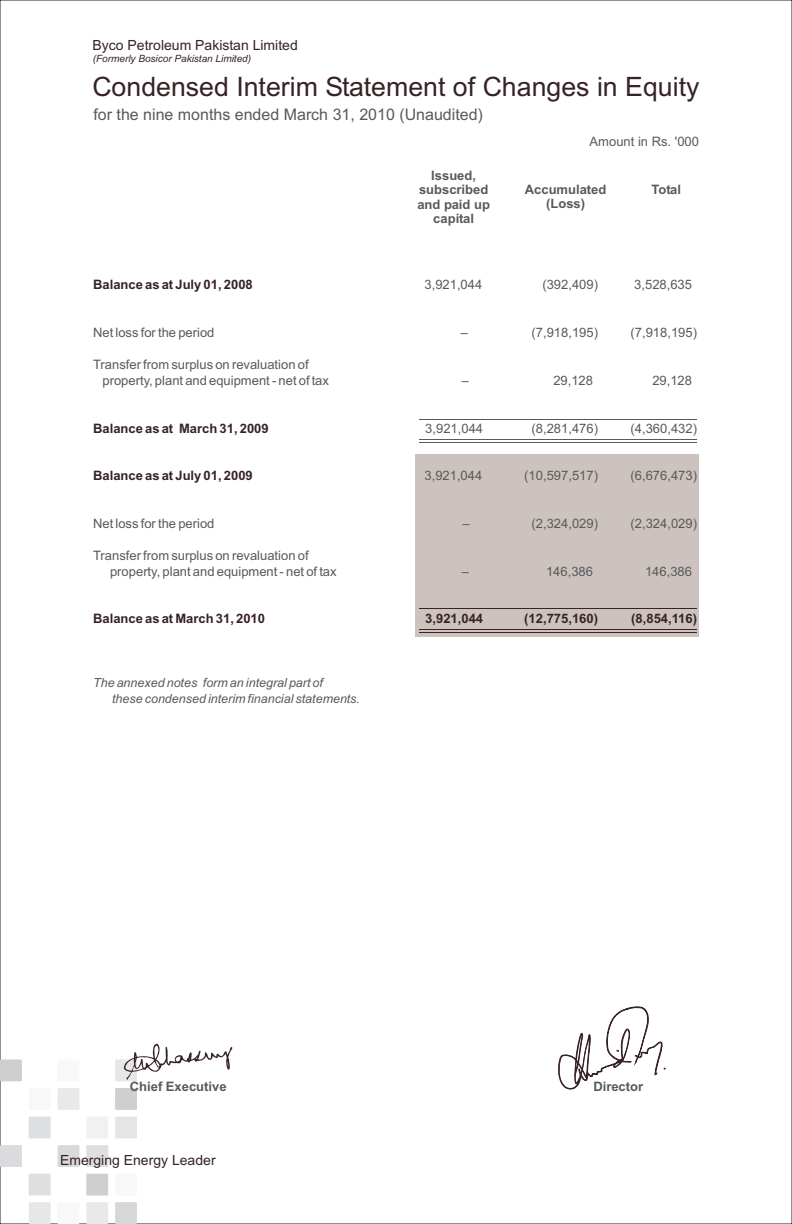
<style>
.page{position:relative;width:792px;height:1224px;background:#fff}
.page>*{position:absolute;margin:0;border:0;box-sizing:border-box;transform-origin:0 0}
.t1{font:26.8px "Arial";color:#372225}
.t2{font:16px "Arial";color:#58595b}
.t3{font:14px "Arial";color:#372225}
.t4{font:13px/16px "Arial";color:#58595b}
.t5{font:700 13px "Arial";color:#372225}
.t6{font:700 13px/14.6px "Arial";color:#58595b;text-align:center}
.t7{font:italic 12.4px/16px "Arial";color:#58595b}
.t8{font:italic 10px "Arial";color:#372225}
</style>
<div class="page">
<div style="left:0;top:1059px;width:22px;height:22px;background:#cdcfd0"></div>
<div style="left:115px;top:1059px;width:22px;height:22px;background:#e6e7e8"></div>
<svg style="left:58px;top:1088px;width:21px;height:22px"></svg>
<svg style="left:115px;top:1088px;width:22px;height:22px"></svg>
<svg style="left:29px;top:1117px;width:22px;height:21px"></svg>
<svg style="left:87px;top:1117px;width:21px;height:21px"></svg>
<svg style="left:115px;top:1117px;width:22px;height:21px"></svg>
<svg style="left:0;top:1145px;width:22px;height:22px"></svg>
<svg style="left:58px;top:1145px;width:21px;height:22px"></svg>
<svg style="left:86px;top:1145px;width:22px;height:22px"></svg>
<svg style="left:29px;top:1174px;width:22px;height:22px"></svg>
<svg style="left:86px;top:1174px;width:22px;height:22px"></svg>
<svg style="left:29px;top:1202px;width:22px;height:22px"></svg>
<svg style="left:86px;top:1202px;width:22px;height:22px"></svg>
<div style="left:115px;top:1202px;width:22px;height:22px;background:#d5d7d8"></div>
<div style="left:415px;top:455px;width:283px;height:182px;background:#ccc2be"></div>
<hr style="left:419px;top:609px;width:278px;height:1px;background:#372225">
<hr style="left:419px;top:629px;width:278px;height:1px;background:#372225">
<hr style="left:419px;top:632px;width:278px;height:1px;background:#372225">
<hr style="left:419px;top:419px;width:278px;height:1px;background:#58595b">
<hr style="left:419px;top:439px;width:278px;height:1px;background:#58595b">
<hr style="left:419px;top:442px;width:278px;height:1px;background:#58595b">
<svg style="left:124px;top:1043px;width:108px;height:37px"></svg>
<svg style="left:558px;top:1006px;width:108px;height:84px"></svg>
<p class="t3" style="left:93px;top:40px;width:207px">Byco Petroleum Pakistan Limited</p>
<p class="t8" style="left:93px;top:55px;width:160px">(Formerly Bosicor Pakistan Limited)</p>
<h1 class="t1" style="left:92px;top:77px;width:609px">Condensed Interim Statement of Changes in Equity</h1>
<p class="t4" style="left:590px;top:135px;width:111px">Amount in Rs. '000</p>
<p class="t6" style="left:525px;top:183px;width:83px">Accumulated (Loss)</p>
<p class="t6" style="left:651px;top:184px;width:31px">Total</p>
<p class="t2" style="left:93px;top:108px;width:391px">for the nine months ended March 31, 2010 (Unaudited)</p>
<p class="t6" style="left:417px;top:169px;width:74px">Issued, subscribed and paid up capital</p>
<p class="t5" style="left:93px;top:280px;width:161px">Balance as at July 01, 2008</p>
<p class="t4" style="left:425px;top:278px;width:59px">3,921,044</p>
<p class="t4" style="left:542px;top:278px;width:57px">(392,409)</p>
<p class="t4" style="left:634px;top:278px;width:59px">3,528,635</p>
<p class="t4" style="left:93px;top:326px;width:123px">Net loss for the period</p>
<p class="t4" style="left:461px;top:326px;width:9px">–</p>
<p class="t4" style="left:532px;top:326px;width:68px">(7,918,195)</p>
<p class="t4" style="left:631px;top:326px;width:68px">(7,918,195)</p>
<p class="t4" style="left:102px;top:358px;width:228px;text-indent:-9px">Transfer from surplus on revaluation of property, plant and equipment - net of tax</p>
<p class="t4" style="left:462px;top:374px;width:9px">–</p>
<p class="t4" style="left:553px;top:374px;width:41px">29,128</p>
<p class="t4" style="left:652px;top:374px;width:41px">29,128</p>
<p class="t4" style="left:425px;top:421px;width:59px">3,921,044</p>
<p class="t4" style="left:532px;top:421px;width:68px">(8,281,476)</p>
<p class="t4" style="left:631px;top:421px;width:68px">(4,360,432 )</p>
<p class="t4" style="left:424px;top:469px;width:59px">3,921,044</p>
<p class="t4" style="left:524px;top:469px;width:75px">(10,597,517)</p>
<p class="t4" style="left:631px;top:469px;width:68px">(6,676,473 )</p>
<p class="t5" style="left:93px;top:423px;width:177px">Balance as at March 31, 2009</p>
<p class="t5" style="left:93px;top:471px;width:161px">Balance as at July 01, 2009</p>
<p class="t4" style="left:93px;top:517px;width:123px">Net loss for the period</p>
<p class="t4" style="left:463px;top:517px;width:9px">–</p>
<p class="t4" style="left:532px;top:517px;width:68px">(2,324,029)</p>
<p class="t4" style="left:631px;top:517px;width:68px">(2,324,029)</p>
<p class="t4" style="left:110px;top:548px;width:228px;text-indent:-17px">Transfer from surplus on revaluation of property, plant and equipment - net of tax</p>
<p class="t4" style="left:462px;top:564px;width:9px">–</p>
<p class="t4" style="left:546px;top:564px;width:48px">146,386</p>
<p class="t4" style="left:645px;top:564px;width:48px">146,386</p>
<p class="t5" style="left:93px;top:614px;width:173px">Balance as at March 31, 2010</p>
<p class="t5" style="left:425px;top:614px;width:59px">3,921,044</p>
<p class="t5" style="left:524px;top:614px;width:75px">(12,775,160)</p>
<p class="t5" style="left:631px;top:614px;width:67px">(8,854,116)</p>
<p class="t7" style="left:112px;top:676px;width:249px;text-indent:-19px">The annexed notes form an integral part of<br>these condensed interim financial statements.</p>
<p class="t6" style="left:130px;top:1080px;width:98px">Chief Executive</p>
<p class="t6" style="left:593px;top:1080px;width:51px">Director</p>
<p class="t3" style="left:60px;top:1155px;width:157px">Emerging Energy Leader</p>
</div>
